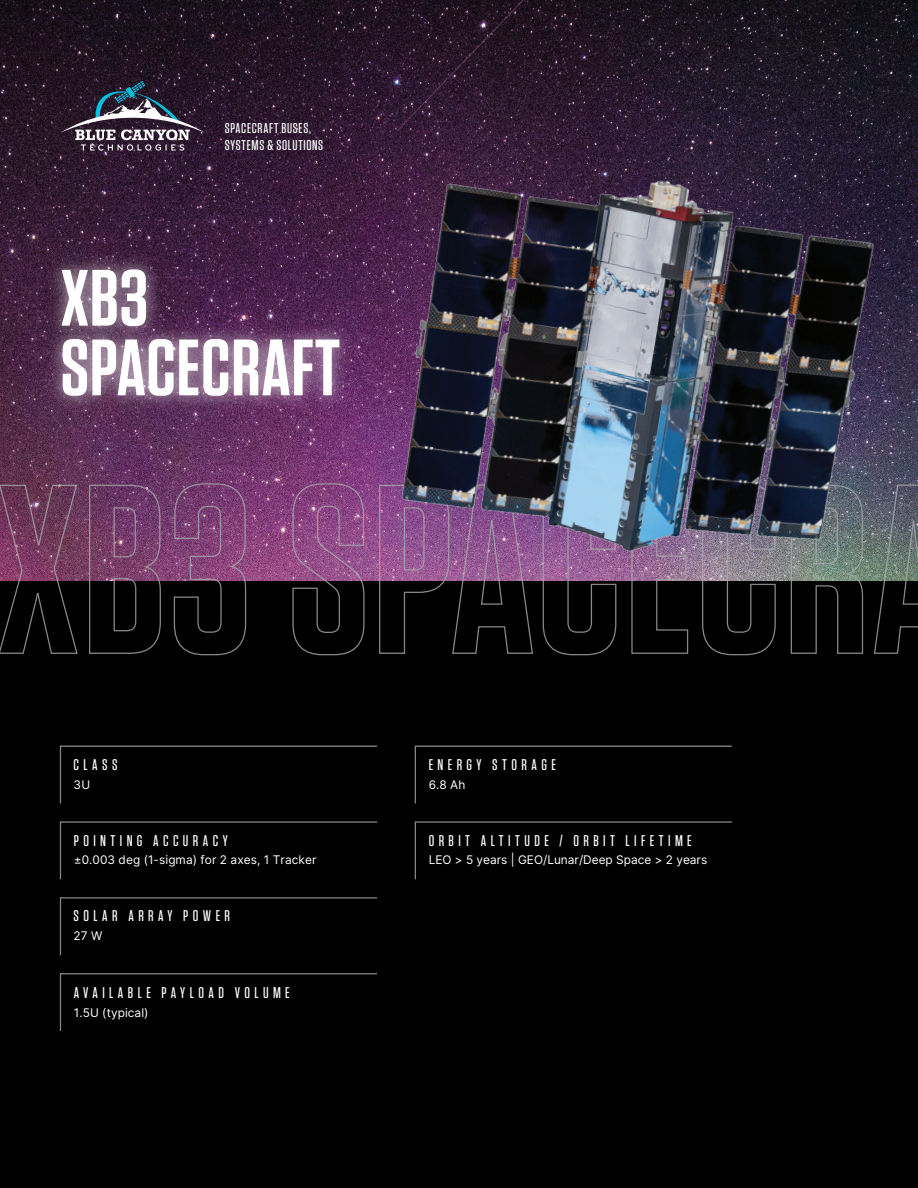
<style>
.page{position:relative;width:918px;height:1188px;background:#fff}
.page>*{position:absolute;margin:0;border:0;box-sizing:border-box;transform-origin:0 0}
.t1{font:600 79.65px/69.6px "Tungsten";letter-spacing:.01em;color:#fff}
.t2{font:500 15.45px "Tungsten";letter-spacing:.285em;color:#fff}
.t3{font:500 14.25px/16.4px "Tungsten";letter-spacing:.05em;color:#fff}
.t4{font:11.85px "Inter";color:#fff}
</style>
<div class="page">
<div style="left:0;top:22px;width:918px;height:1166px;background:#000"></div>
<img style="left:0;top:0;width:918px;height:581px">
<img style="left:38px;top:235px;width:133px;height:70px">
<img style="left:38px;top:305px;width:320px;height:130px">
<svg style="left:59px;top:973px;width:318px;height:58px"></svg>
<svg style="left:59px;top:897px;width:318px;height:59px"></svg>
<svg style="left:59px;top:821px;width:318px;height:59px"></svg>
<svg style="left:59px;top:745px;width:318px;height:59px"></svg>
<svg style="left:414px;top:821px;width:318px;height:59px"></svg>
<svg style="left:414px;top:745px;width:318px;height:59px"></svg>
<svg style="left:60px;top:82px;width:145px;height:69px;background:#484152"></svg>
<svg style="left:1px;top:483px;width:917px;height:173px"></svg>
<img style="left:358px;top:123px;width:545px;height:496px">
<p class="t3" style="left:225px;top:121px;width:100px">SPACECRAFT BUSES,<br>SYSTEMS &amp; SOLUTIONS</p>
<h1 class="t1" style="left:60px;top:265px;width:281px">XB3<br>SPACECRAFT</h1>
<p class="t2" style="left:74px;top:756px;width:45px">CLASS</p>
<p class="t4" style="left:74px;top:776px;width:18px">3U</p>
<p class="t2" style="left:74px;top:832px;width:155px">POINTING ACCURACY</p>
<p class="t4" style="left:74px;top:852px;width:244px">±0.003 deg (1-sigma) for 2 axes, 1 Tracker</p>
<p class="t2" style="left:74px;top:908px;width:158px">SOLAR ARRAY POWER</p>
<p class="t4" style="left:74px;top:927px;width:30px">27 W</p>
<p class="t2" style="left:74px;top:984px;width:217px">AVAILABLE PAYLOAD VOLUME</p>
<p class="t4" style="left:74px;top:1004px;width:76px">1.5U (typical)</p>
<p class="t2" style="left:429px;top:756px;width:129px">ENERGY STORAGE</p>
<p class="t4" style="left:429px;top:776px;width:38px">6.8 Ah</p>
<p class="t2" style="left:429px;top:832px;width:265px">ORBIT ALTITUDE / ORBIT LIFETIME</p>
<p class="t4" style="left:429px;top:852px;width:280px">LEO &gt; 5 years | GEO/Lunar/Deep Space &gt; 2 years</p>
</div>
